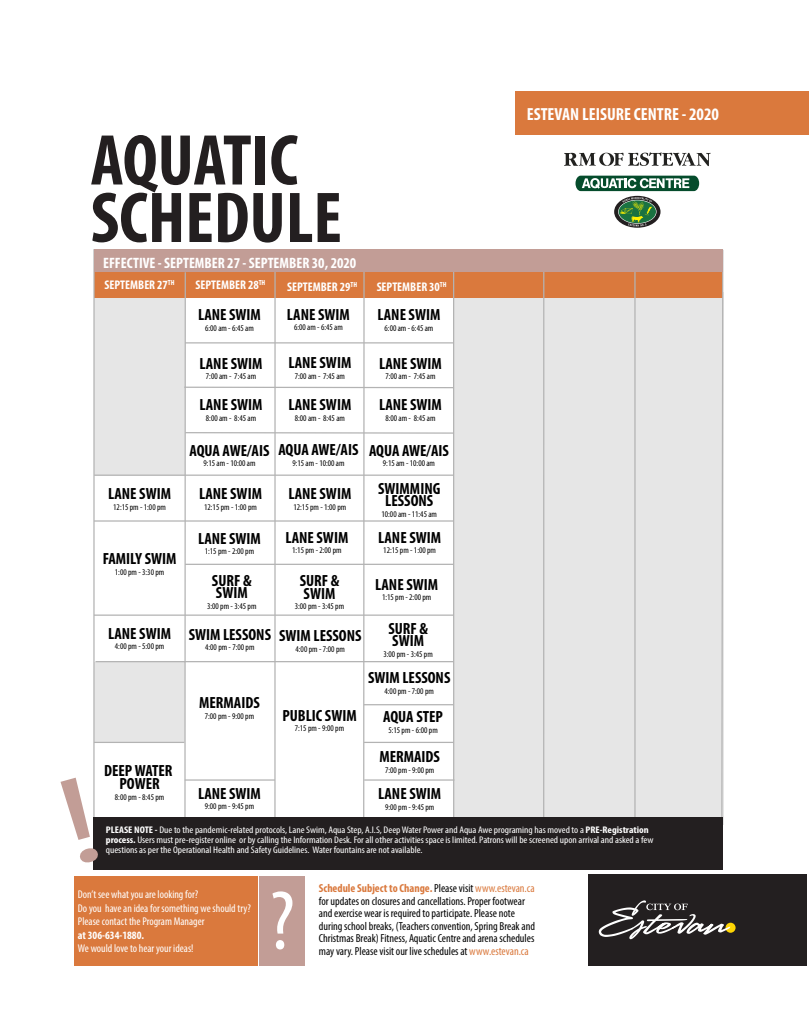
<style>
.page{position:relative;width:810px;height:1035px;background:#fff}
.page>*{position:absolute;margin:0;border:0;box-sizing:border-box;transform-origin:0 0}
.t1{font:condensed 84.12px "Myriad Pro";color:#fff}
.t2{font:700 condensed 72.62px/57.5px "Myriad Pro";color:#231f20}
.t3{font:700 condensed 17.62px "Myriad Pro";color:#fff}
.t4{font:700 condensed 16.25px/12.5px "Myriad Pro";color:#000}
.t5{font:700 condensed 15.12px "Myriad Pro";color:#fff}
.t6{font:700 condensed 12.62px "Myriad Pro";color:#fff}
.t7{font:condensed 11.62px/12.5px "Myriad Pro";color:#000}
.t8{font:condensed 11.25px/13.5px "Myriad Pro";color:#fff}
.t9{font:700 condensed 11.25px "Myriad Pro";color:#fff}
.t10{font:condensed 9.62px/10.4px "Myriad Pro";color:#fff;scale:1.12 1}
.t11{font:condensed 8.75px "Myriad Pro";color:#000}
.s1{font-weight:700}
.s2{font-weight:700;color:#da793d}
.s3{color:#da793d}
</style>
<div class="page">
<div style="left:94px;top:662px;width:91px;height:80px;background:#e6e6e6"></div>
<div style="left:94px;top:297px;width:91px;height:178px;background:#e6e6e6"></div>
<div style="left:454px;top:292px;width:269px;height:533px;background:#e6e6e6"></div>
<div style="left:588px;top:875px;width:219px;height:91px;background:#231f20"></div>
<div style="left:516px;top:91px;width:293px;height:44px;background:#da793d"></div>
<svg style="left:614px;top:196px;width:47px;height:32px"></svg>
<svg style="left:618px;top:200px;width:39px;height:24px"></svg>
<div style="left:619px;top:200px;width:37px;height:23px;background:#1a7241;border-radius:50%"></div>
<svg style="left:620px;top:197px;width:32px;height:29px"></svg>
<svg style="left:576px;top:176px;width:123px;height:15px"></svg>
<svg style="left:564px;top:152px;width:147px;height:14px"></svg>
<div style="left:95px;top:272px;width:628px;height:26px;background:#da793d"></div>
<hr style="left:184px;top:272px;width:2px;height:578px;background:#b3b3b3">
<hr style="left:274px;top:272px;width:2px;height:578px;background:#b3b3b3">
<hr style="left:363px;top:272px;width:2px;height:578px;background:#b3b3b3">
<hr style="left:453px;top:272px;width:1px;height:578px;background:#b3b3b3">
<hr style="left:543px;top:272px;width:1px;height:578px;background:#b3b3b3">
<hr style="left:634px;top:272px;width:2px;height:577px;background:#b3b3b3">
<svg style="left:721px;top:250px;width:3px;height:601px"></svg>
<hr style="left:93px;top:249px;width:2px;height:601px;background:#b3b3b3">
<hr style="left:185px;top:342px;width:269px;height:2px;background:#b3b3b3">
<hr style="left:94px;top:520px;width:360px;height:2px;background:#b3b3b3">
<hr style="left:94px;top:615px;width:360px;height:1px;background:#b3b3b3">
<hr style="left:364px;top:742px;width:90px;height:1px;background:#b3b3b3">
<div style="left:74px;top:876px;width:184px;height:90px;background:#da793d"></div>
<div style="left:259px;top:876px;width:45px;height:90px;background:#c29d96"></div>
<div style="left:726px;top:923px;width:10px;height:10px;background:#fed503;border-radius:50%"></div>
<svg style="left:599px;top:900px;width:131px;height:39px"></svg>
<hr style="left:94px;top:249px;width:629px;height:1px;background:#b3b3b3">
<svg style="left:184px;top:431px;width:271px;height:3px"></svg>
<div style="left:94px;top:250px;width:628px;height:22px;background:#c29d96"></div>
<svg style="left:184px;top:386px;width:271px;height:3px"></svg>
<hr style="left:185px;top:564px;width:269px;height:1px;background:#b3b3b3">
<hr style="left:94px;top:475px;width:360px;height:1px;background:#b3b3b3">
<hr style="left:184px;top:661px;width:270px;height:1px;background:#b3b3b3">
<hr style="left:364px;top:704px;width:90px;height:1px;background:#b3b3b3">
<hr style="left:364px;top:779px;width:90px;height:2px;background:#b3b3b3">
<hr style="left:185px;top:779px;width:90px;height:2px;background:#b3b3b3">
<hr style="left:94px;top:742px;width:90px;height:1px;background:#b3b3b3">
<div style="left:93px;top:818px;width:629px;height:52px;background:#231f20"></div>
<hr style="left:95px;top:661px;width:90px;height:1px;background:#b3b3b3">
<svg style="left:93px;top:777px;width:6px;height:41px"></svg>
<h2 class="t2" style="left:91px;top:130px;width:253px">AQUATIC<br>SCHEDULE</h2>
<h3 class="t5" style="left:103px;top:254px;width:255px">EFFECTIVE - SEPTEMBER 27 - SEPTEMBER 30, 2020</h3>
<h3 class="t6" style="left:105px;top:277px;width:71px">SEPTEMBER 27<sup>TH</sup></h3>
<h3 class="t4" style="left:108px;top:487px;width:64px">LANE SWIM</h3>
<p class="t11" style="left:113px;top:502px;width:54px">12:15 pm - 1:00 pm</p>
<h3 class="t4" style="left:103px;top:552px;width:75px">FAMILY SWIM</h3>
<p class="t11" style="left:115px;top:567px;width:51px">1:00 pm - 3:30 pm</p>
<h3 class="t4" style="left:108px;top:627px;width:64px">LANE SWIM</h3>
<p class="t11" style="left:115px;top:641px;width:51px">4:00 pm - 5:00 pm</p>
<h3 class="t4" style="left:104px;top:763px;width:70px;line-height:13.8px;text-align:center">DEEP WATER<br>POWER</h3>
<p class="t11" style="left:115px;top:792px;width:51px">8:00 pm - 8:45 pm</p>
<h3 class="t6" style="left:195px;top:277px;width:71px">SEPTEMBER 28<sup>TH</sup></h3>
<h3 class="t6" style="left:287px;top:279px;width:71px">SEPTEMBER 29<sup>TH</sup></h3>
<h3 class="t6" style="left:377px;top:279px;width:71px">SEPTEMBER 30<sup>TH</sup></h3>
<h3 class="t4" style="left:198px;top:308px;width:64px">LANE SWIM</h3>
<p class="t11" style="left:205px;top:323px;width:50px">6:00 am - 6:45 am</p>
<h3 class="t4" style="left:287px;top:308px;width:64px">LANE SWIM</h3>
<p class="t11" style="left:294px;top:322px;width:50px">6:00 am - 6:45 am</p>
<h3 class="t4" style="left:378px;top:308px;width:64px">LANE SWIM</h3>
<p class="t11" style="left:385px;top:323px;width:50px">6:00 am - 6:45 am</p>
<h3 class="t4" style="left:200px;top:357px;width:64px">LANE SWIM</h3>
<p class="t11" style="left:206px;top:371px;width:52px">7:00 am - 7:45 am</p>
<h3 class="t4" style="left:200px;top:398px;width:64px">LANE SWIM</h3>
<p class="t11" style="left:206px;top:413px;width:52px">8:00 am - 8:45 am</p>
<h3 class="t4" style="left:288px;top:356px;width:64px">LANE SWIM</h3>
<p class="t11" style="left:295px;top:371px;width:52px">7:00 am - 7:45 am</p>
<h3 class="t4" style="left:288px;top:398px;width:64px">LANE SWIM</h3>
<p class="t11" style="left:295px;top:412px;width:52px">8:00 am - 8:45 am</p>
<h3 class="t4" style="left:379px;top:357px;width:64px">LANE SWIM</h3>
<p class="t11" style="left:385px;top:371px;width:52px">7:00 am - 7:45 am</p>
<h3 class="t4" style="left:379px;top:398px;width:64px">LANE SWIM</h3>
<p class="t11" style="left:385px;top:413px;width:52px">8:00 am - 8:45 am</p>
<h3 class="t4" style="left:190px;top:444px;width:81px">AQUA AWE/AIS</h3>
<p class="t11" style="left:203px;top:458px;width:54px">9:15 am - 10:00 am</p>
<h3 class="t4" style="left:278px;top:443px;width:81px">AQUA AWE/AIS</h3>
<p class="t11" style="left:292px;top:458px;width:54px">9:15 am - 10:00 am</p>
<h3 class="t4" style="left:369px;top:444px;width:81px">AQUA AWE/AIS</h3>
<p class="t11" style="left:383px;top:458px;width:54px">9:15 am - 10:00 am</p>
<h3 class="t4" style="left:199px;top:487px;width:64px">LANE SWIM</h3>
<p class="t11" style="left:204px;top:502px;width:54px">12:15 pm - 1:00 pm</p>
<h3 class="t4" style="left:198px;top:532px;width:64px">LANE SWIM</h3>
<p class="t11" style="left:205px;top:546px;width:51px">1:15 pm - 2:00 pm</p>
<h3 class="t4" style="left:212px;top:574px;width:41px">SURF &amp;<br>SWIM</h3>
<p class="t11" style="left:207px;top:600px;width:51px">3:00 pm - 3:45 pm</p>
<h3 class="t4" style="left:189px;top:628px;width:84px">SWIM LESSONS</h3>
<p class="t11" style="left:205px;top:642px;width:51px">4:00 pm - 7:00 pm</p>
<h3 class="t4" style="left:199px;top:696px;width:62px">MERMAIDS</h3>
<p class="t11" style="left:205px;top:711px;width:51px">7:00 pm - 9:00 pm</p>
<h3 class="t4" style="left:198px;top:787px;width:64px">LANE SWIM</h3>
<p class="t11" style="left:205px;top:801px;width:51px">9:00 pm - 9:45 pm</p>
<h3 class="t4" style="left:288px;top:487px;width:64px">LANE SWIM</h3>
<p class="t11" style="left:294px;top:502px;width:54px">12:15 pm - 1:00 pm</p>
<h3 class="t4" style="left:285px;top:531px;width:64px">LANE SWIM</h3>
<p class="t11" style="left:292px;top:545px;width:51px">1:15 pm - 2:00 pm</p>
<h3 class="t4" style="left:300px;top:574px;width:41px">SURF &amp;<br>SWIM</h3>
<p class="t11" style="left:295px;top:601px;width:51px">3:00 pm - 3:45 pm</p>
<h3 class="t4" style="left:279px;top:629px;width:84px">SWIM LESSONS</h3>
<p class="t11" style="left:296px;top:643px;width:51px">4:00 pm - 7:00 pm</p>
<h3 class="t4" style="left:378px;top:482px;width:64px;text-align:center">SWIMMING<br>LESSONS</h3>
<p class="t11" style="left:382px;top:508px;width:57px">10:00 am - 11:45 am</p>
<h3 class="t4" style="left:378px;top:531px;width:64px">LANE SWIM</h3>
<p class="t11" style="left:383px;top:545px;width:54px">12:15 pm - 1:00 pm</p>
<h3 class="t4" style="left:375px;top:578px;width:64px">LANE SWIM</h3>
<p class="t11" style="left:382px;top:592px;width:51px">1:15 pm - 2:00 pm</p>
<h3 class="t4" style="left:388px;top:622px;width:41px">SURF &amp;<br>SWIM</h3>
<p class="t11" style="left:384px;top:648px;width:51px">3:00 pm - 3:45 pm</p>
<h3 class="t4" style="left:282px;top:709px;width:76px">PUBLIC SWIM</h3>
<p class="t11" style="left:295px;top:723px;width:51px">7:15 pm - 9:00 pm</p>
<h3 class="t4" style="left:368px;top:671px;width:84px">SWIM LESSONS</h3>
<p class="t11" style="left:385px;top:686px;width:51px">4:00 pm - 7:00 pm</p>
<h3 class="t4" style="left:383px;top:710px;width:61px">AQUA STEP</h3>
<p class="t11" style="left:388px;top:725px;width:51px">5:15 pm - 6:00 pm</p>
<h3 class="t4" style="left:379px;top:750px;width:62px">MERMAIDS</h3>
<p class="t11" style="left:385px;top:764px;width:51px">7:00 pm - 9:00 pm</p>
<h3 class="t4" style="left:378px;top:787px;width:64px">LANE SWIM</h3>
<p class="t11" style="left:385px;top:801px;width:51px">9:00 pm - 9:45 pm</p>
<h3 class="t3" style="left:527px;top:103px;width:194px">ESTEVAN LEISURE CENTRE - 2020</h3>
<p class="t10" style="left:106px;top:824px;width:490px"><span class="s1">PLEASE NOTE -</span> Due to the pandemic-related protocols, Lane Swim, Aqua Step, A.I.S, Deep Water Power and Aqua Awe programing has moved to a <span class="s1">PRE-Registration process.</span> Users must pre-register online or by calling the Information Desk. For all other activities space is limited. Patrons will be screened upon arrival and asked a few</p>
<p class="t10" style="left:106px;top:845px;width:284px">questions as per the Operational Health and Safety Guidelines. Water fountains are not available.</p>
<p class="t8" style="left:78px;top:887px;width:175px">Don’t see what you are looking for?<br>Do you have an idea for something we should try?<br>Please contact the Program Manager</p>
<p class="t9" style="left:78px;top:928px;width:68px">at 306-634-1880.</p>
<p class="t8" style="left:78px;top:941px;width:117px">We would love to hear your ideas!</p>
<h1 class="t1" style="left:269px;top:870px;width:28px">?</h1>
<p class="t7" style="left:319px;top:882px;width:218px"><span class="s2">Schedule Subject to Change.</span>Please visit <span class="s3">www.estevan.ca </span>for updates on closures and cancellations. Proper footwear and exercise wear is required to participate. Please note during school breaks, (Teachers convention, Spring Break and Christmas Break) Fitness, Aquatic Centre and arena schedules may vary. Please visit our live schedules at <span class="s3">www.estevan.ca</span></p>
</div>
